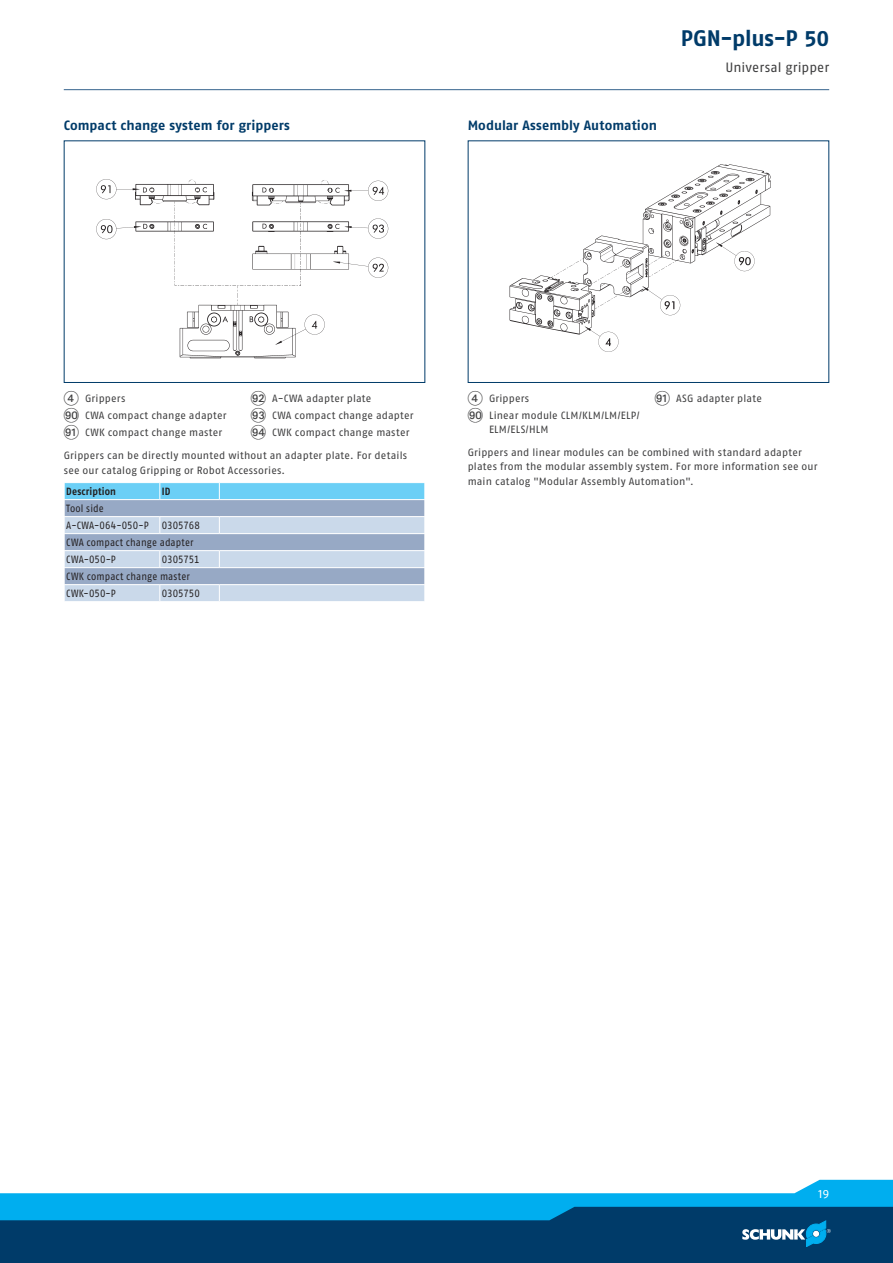
<style>
.page{position:relative;width:893px;height:1263px;background:#fff}
.page>*{position:absolute;margin:0;border:0;box-sizing:border-box;transform-origin:0 0}
.t1{font:700 22.5px "SCHUNK Fago Pro";letter-spacing:-.01em;color:#003b69}
.t2{font:700 13.5px "SCHUNK Fago Pro";letter-spacing:.005em;color:#003b69}
.t3{font:13.5px "SCHUNK Fago Pro";letter-spacing:.005em;color:#3e3e3f}
.t4{font:12px "SCHUNK Fago Pro";color:#fff}
.t5{font:10.5px/17px "SCHUNK Fago Pro";letter-spacing:.015em;color:#3e3e3f}
.t6{font:10.5px/17px "SCHUNK Fago Pro";letter-spacing:.01em;color:#231f20;scale:.9 1}
.t7{font:700 10.5px "SCHUNK Fago Pro";letter-spacing:.015em;color:#231f20;scale:.9 1}
.t8{font:10.5px "SCHUNK Fago Pro";letter-spacing:-.01em;color:#231f20;scale:.9 1}
.s1{font-family:"Deco Numbers LH Circle";font-size:15px}
</style>
<div class="page">
<div style="left:0;top:1202px;width:893px;height:61px;background:#003b69"></div>
<svg style="left:0;top:1180px;width:893px;height:67px"></svg>
<hr style="left:64px;top:89px;width:765px;height:1px;background:#35628d">
<div style="left:64px;top:140px;width:361px;height:243px;border:1px solid #003b69"></div>
<img style="left:96px;top:179px;width:293px;height:180px">
<svg style="left:64px;top:483px;width:361px;height:118px"></svg>
<hr style="left:64px;top:584px;width:96px;height:1px;background:#fff">
<hr style="left:160px;top:584px;width:59px;height:1px;background:#fff">
<hr style="left:219px;top:584px;width:206px;height:1px;background:#fff">
<div style="left:468px;top:140px;width:361px;height:243px;border:1px solid #003b69"></div>
<img style="left:509px;top:164px;width:262px;height:188px">
<p class="t2" style="left:64px;top:117px;width:228px">Compact change system for grippers</p>
<p class="t2" style="left:468px;top:117px;width:191px">Modular Assembly Automation</p>
<h1 class="t1" style="left:681px;top:24px;width:150px">PGN-plus-P 50</h1>
<p class="t3" style="left:725px;top:60px;width:105px">Universal gripper</p>
<p class="t5" style="left:64px;top:390px;width:164px"><span class="s1">4</span> Grippers<br><span class="s1">IT</span> CWA compact change adapter<br><span class="s1">IK</span> CWK compact change master</p>
<p class="t5" style="left:251px;top:390px;width:164px"><span class="s1">IL</span> A-CWA adapter plate<br><span class="s1">IM</span> CWA compact change adapter<br><span class="s1">IN</span> CWK compact change master</p>
<p class="t5" style="left:64px;top:449px;width:345px;line-height:14.2px">Grippers can be directly mounted without an adapter plate. For details see our catalog Gripping or Robot Accessories.</p>
<p class="t7" style="left:66px;top:485px;width:57px">Description</p>
<p class="t7" style="left:162px;top:485px;width:11px">ID</p>
<p class="t6" style="left:66px;top:500px;width:93px">Tool side<br>A-CWA-064-050-P</p>
<p class="t6" style="left:66px;top:517px;width:150px;text-indent:96px">0305768<br>CWA compact change adapter<br>CWA-050-P</p>
<p class="t6" style="left:66px;top:551px;width:150px;text-indent:96px">0305751<br>CWK compact change master<br>CWK-050-P</p>
<p class="t8" style="left:162px;top:587px;width:44px">0305750</p>
<p class="t5" style="left:468px;top:390px;width:174px"><span class="s1">4</span> Grippers<br><span class="s1">IT</span> Linear module CLM/KLM/LM/ELP/</p>
<p class="t5" style="left:489px;top:421px;width:61px">ELM/ELS/HLM</p>
<p class="t5" style="left:655px;top:390px;width:109px"><span class="s1">IK</span> ASG adapter plate</p>
<p class="t5" style="left:468px;top:445px;width:351px;line-height:14.2px">Grippers and linear modules can be combined with standard adapter plates from the modular assembly system. For more information see our main catalog "Modular Assembly Automation".</p>
<p class="t4" style="left:818px;top:1186px;width:12px">19</p>
</div>
